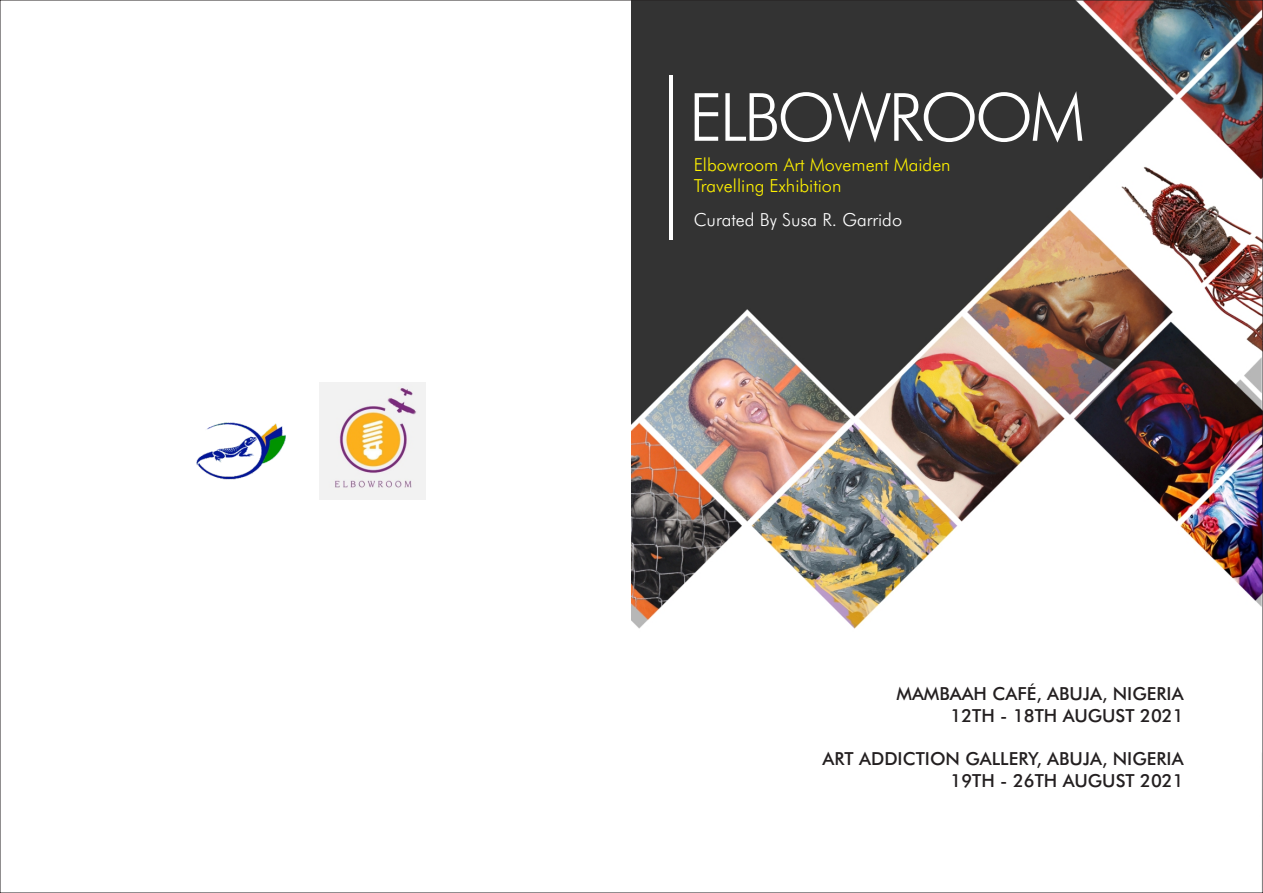
<style>
.page{position:relative;width:1263px;height:893px;background:#fff}
.page>*{position:absolute;margin:0;border:0;box-sizing:border-box;transform-origin:0 0}
.t1{font:300 66.6px "Futura BT";letter-spacing:-.05em;color:#fff}
.t2{font:500 18px/21.6px "Futura BT";color:#231f20;text-align:right}
.t3{font:300 18px/21.6px "Futura BT";color:#fff200}
.t4{font:300 18px "Futura BT";color:#fff}
</style>
<div class="page">
<img style="left:632px;top:2px;width:629px;height:627px">
<hr style="left:669px;top:75px;width:4px;height:165px;background:#fff">
<img style="left:196px;top:422px;width:90px;height:58px">
<img style="left:320px;top:383px;width:105px;height:116px">
<h1 class="t1" style="left:689px;top:90px;width:398px">ELBOWROOM</h1>
<p class="t3" style="left:694px;top:155px;width:258px">Elbowroom Art Movement Maiden<br>Travelling Exhibition</p>
<p class="t4" style="left:694px;top:212px;width:210px">Curated By Susa R. Garrido</p>
<p class="t2" style="left:896px;top:685px;width:289px">MAMBAAH CAFÉ, ABUJA, NIGERIA<br>12TH - 18TH AUGUST 2021</p>
<p class="t2" style="left:822px;top:750px;width:363px">ART ADDICTION GALLERY, ABUJA, NIGERIA<br>19TH - 26TH AUGUST 2021</p>
</div>
